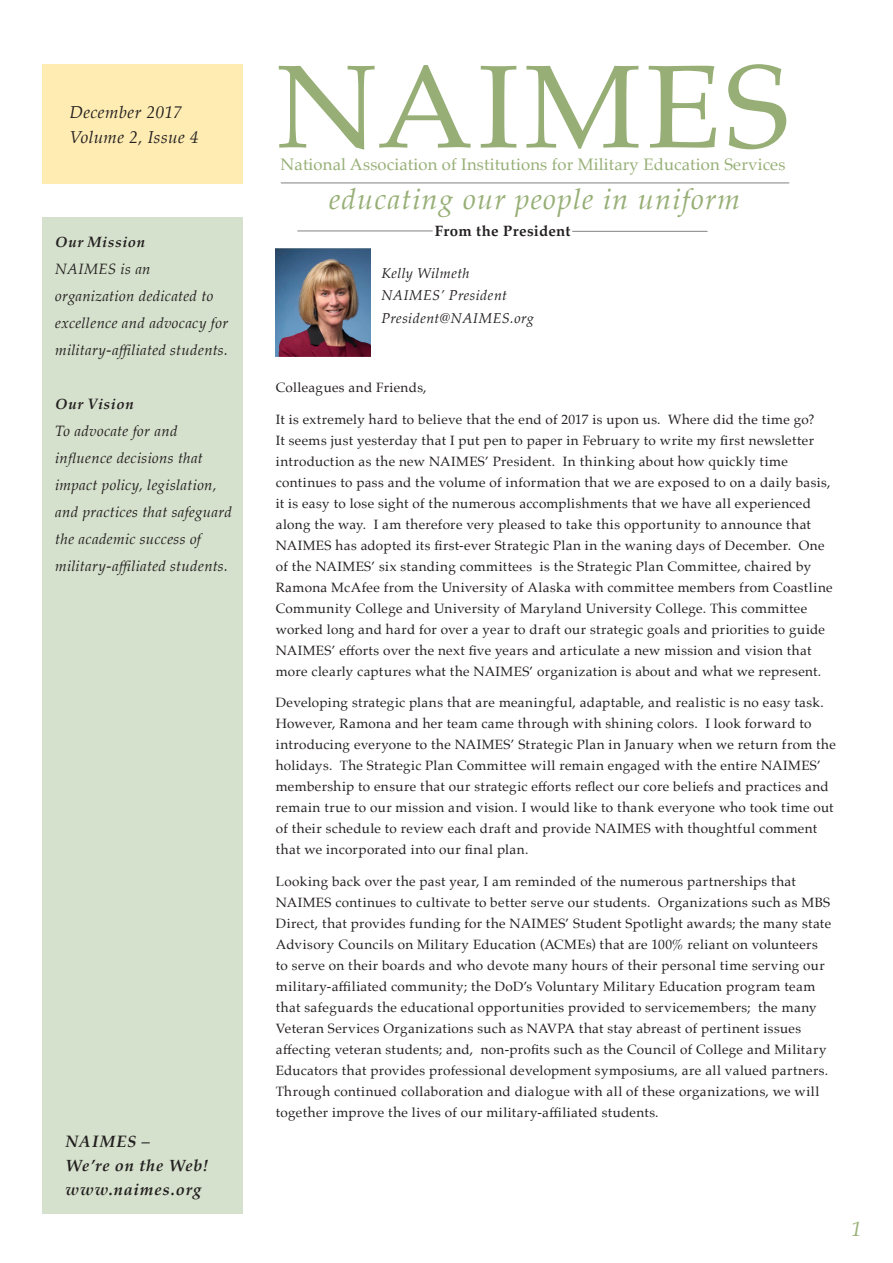
<style>
.page{position:relative;width:893px;height:1263px;background:#fff}
.page>*{position:absolute;margin:0;border:0;box-sizing:border-box;transform-origin:0 0}
.t1{font:117.9px "Palatino";letter-spacing:.035em;color:#97af76;scale:1.05 1}
.t2{font:italic 29.1px "Palatino";letter-spacing:.04em;color:#97af76}
.t3{font:italic 21px "Palatino";color:#97af76}
.t4{font:italic 17.25px "Palatino";letter-spacing:.02em;color:#231f20}
.t5{font:16.65px "Palatino";letter-spacing:.01em;color:#97af76}
.t6{font:italic 700 16.5px/24px "Palatino";letter-spacing:.05em;color:#231f20}
.t7{font:italic 15px/27px "Palatino";letter-spacing:.02em;color:#231f20}
.t8{font:italic 700 15px "Palatino";letter-spacing:.04em;color:#231f20}
.t9{font:700 15px "Palatino";letter-spacing:.02em;color:#231f20}
.t10{font:italic 14.25px/22.5px "Palatino";letter-spacing:.03em;color:#231f20}
.t11{font:13.5px/21px "Palatino";letter-spacing:.025em;color:#231f20}
</style>
<div class="page">
<div style="left:42px;top:218px;width:200px;height:996px;background:#d5e1cc"></div>
<hr style="left:281px;top:183px;width:508px;height:1px;background:#808285">
<div style="left:42px;top:64px;width:200px;height:119px;background:#feecb2"></div>
<hr style="left:297px;top:231px;width:136px;height:1px;background:#808285">
<hr style="left:572px;top:231px;width:135px;height:1px;background:#808285">
<img style="left:276px;top:248px;width:95px;height:108px">
<p class="t4" style="left:69px;top:97px;width:114px">December 2017</p>
<p class="t4" style="left:69px;top:123px;width:131px">Volume 2, Issue 4</p>
<p class="t8" style="left:55px;top:229px;width:92px">Our Mission</p>
<p class="t7" style="left:55px;top:255px;width:174px">NAIMES is an organization dedicated to excellence and advocacy for military-affiliated students.</p>
<p class="t8" style="left:55px;top:391px;width:80px">Our Vision</p>
<p class="t7" style="left:55px;top:417px;width:178px">To advocate for and influence decisions that impact policy, legislation, and practices that safeguard the academic success of military-affiliated students.</p>
<p class="t6" style="left:65px;top:1129px;width:145px">NAIMES –<br>We’re on the Web! www.naimes.org</p>
<p class="t1" style="left:276px;top:9px;width:491px">NAIMES</p>
<p class="t5" style="left:281px;top:151px;width:506px">National Association of Institutions for Military Education Services</p>
<p class="t2" style="left:329px;top:175px;width:412px">educating our people in uniform</p>
<p class="t9" style="left:435px;top:218px;width:137px">From the President</p>
<p class="t10" style="left:381px;top:261px;width:154px">Kelly Wilmeth<br>NAIMES’ President<br>President@NAIMES.org</p>
<p class="t11" style="left:276px;top:377px;width:152px">Colleagues and Friends,</p>
<p class="t11" style="left:276px;top:408px;width:558px">It is extremely hard to believe that the end of 2017 is upon us. Where did the time go?<br>It seems just yesterday that I put pen to paper in February to write my first newsletter introduction as the new NAIMES’ President. In thinking about how quickly time continues to pass and the volume of information that we are exposed to on a daily basis, it is easy to lose sight of the numerous accomplishments that we have all experienced along the way. I am therefore very pleased to take this opportunity to announce that NAIMES has adopted its first-ever Strategic Plan in the waning days of December. One of the NAIMES’ six standing committees is the Strategic Plan Committee, chaired by Ramona McAfee from the University of Alaska with committee members from Coastline Community College and University of Maryland University College. This committee worked long and hard for over a year to draft our strategic goals and priorities to guide NAIMES’ efforts over the next five years and articulate a new mission and vision that more clearly captures what the NAIMES’ organization is about and what we represent.</p>
<p class="t11" style="left:276px;top:692px;width:562px">Developing strategic plans that are meaningful, adaptable, and realistic is no easy task.<br>However, Ramona and her team came through with shining colors. I look forward to introducing everyone to the NAIMES’ Strategic Plan in January when we return from the holidays. The Strategic Plan Committee will remain engaged with the entire NAIMES’ membership to ensure that our strategic efforts reflect our core beliefs and practices and remain true to our mission and vision. I would like to thank everyone who took time out of their schedule to review each draft and provide NAIMES with thoughtful comment that we incorporated into our final plan.</p>
<p class="t11" style="left:276px;top:870px;width:557px">Looking back over the past year, I am reminded of the numerous partnerships that NAIMES continues to cultivate to better serve our students. Organizations such as MBS Direct, that provides funding for the NAIMES’ Student Spotlight awards; the many state Advisory Councils on Military Education (ACMEs) that are 100% reliant on volunteers to serve on their boards and who devote many hours of their personal time serving our military-affiliated community; the DoD’s Voluntary Military Education program team that safeguards the educational opportunities provided to servicemembers; the many Veteran Services Organizations such as NAVPA that stay abreast of pertinent issues affecting veteran students; and, non-profits such as the Council of College and Military Educators that provides professional development symposiums, are all valued partners.<br>Through continued collaboration and dialogue with all of these organizations, we will together improve the lives of our military-affiliated students.</p>
<p class="t3" style="left:851px;top:1211px;width:12px">1</p>
</div>
